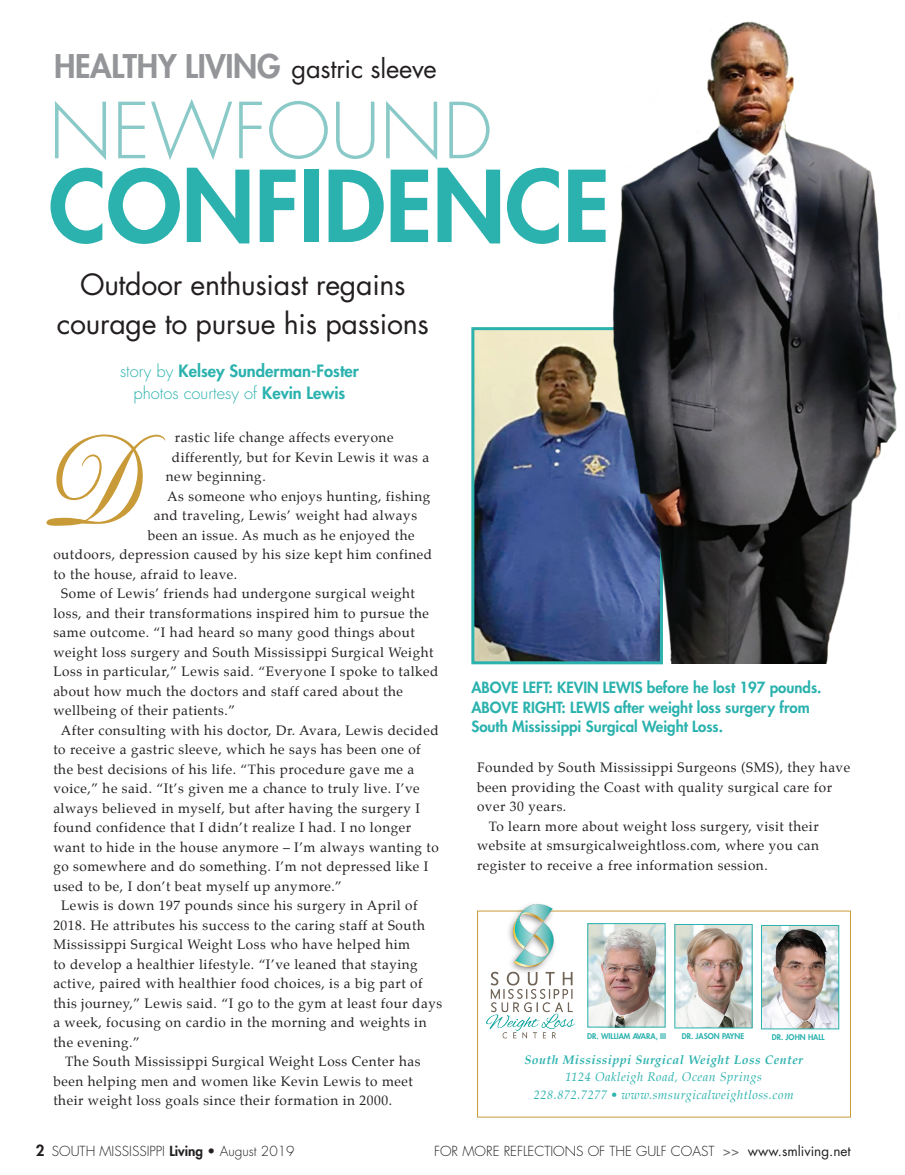
<style>
.page{position:relative;width:905px;height:1175px;background:#fff}
.page>*{position:absolute;margin:0;border:0;box-sizing:border-box;transform-origin:0 0}
.t1{font:800 96px "Futura";color:#2bb2ae}
.t2{font:300 75px "Futura";color:#89c9c7}
.t3{font:800 31.8px "Futura";letter-spacing:-.01em;color:#939598}
.t4{font:28.5px/39px "Futura";letter-spacing:-.01em;color:#231f20;text-align:center}
.t5{font:800 16.5px "Futura";color:#2bb2ae}
.t6{font:300 16.5px "Futura";color:#2bb2ae}
.t7{font:800 15px/19.5px "Futura";color:#2bb2ae}
.t8{font:13.5px/19.5px "Palatino";letter-spacing:.04em;color:#231f20}
.t9{font:300 13.5px "Futura";color:#231f20}
.t10{font:italic 12.3px "Palatino";letter-spacing:.04em;color:#2bb2ae}
.t11{font:italic 700 12.3px "Palatino";letter-spacing:.04em;color:#2bb2ae}
.t12{font:800 7.8px "Futura";color:#2bb2ae}
.s1{font-weight:400;font-size:25.5px;color:#231f20}
.s2{font-weight:300}
.s3{font-weight:800}
.s4{font-weight:800;font-size:15px}
.s5{font-weight:400;color:#6c6d70}
.s6{font-weight:400}
</style>
<div class="page">
<img style="left:505px;top:904px;width:51px;height:59px">
<img style="left:486px;top:963px;width:89px;height:76px">
<img style="left:589px;top:925px;width:74px;height:100px">
<div style="left:587px;top:923px;width:78px;height:104px;border:1px solid #2bb2ae"></div>
<img style="left:676px;top:926px;width:74px;height:100px">
<img style="left:763px;top:927px;width:74px;height:100px">
<div style="left:761px;top:925px;width:78px;height:104px;border:1px solid #2bb2ae"></div>
<img style="left:475px;top:331px;width:122px;height:329px">
<div style="left:471px;top:327px;width:192px;height:337px;border:3px solid #2bb2ae"></div>
<img style="left:597px;top:21px;width:300px;height:642px">
<p class="t3" style="left:54px;top:45px;width:384px">HEALTHY LIVING <span class="s1">gastric sleeve</span></p>
<p class="t2" style="left:49px;top:83px;width:445px">NEWFOUND</p>
<p class="t1" style="left:49px;top:142px;width:562px">CONFIDENCE</p>
<p class="t4" style="left:57px;top:265px;width:373px">Outdoor enthusiast regains courage to pursue his passions</p>
<p class="t5" style="left:120px;top:359px;width:240px"><span class="s2">story by</span> Kelsey Sunderman-Foster</p>
<p class="t6" style="left:133px;top:382px;width:213px">photos courtesy of <span class="s3">Kevin Lewis</span></p>
<p class="t8" style="left:175px;top:427px;width:220px">rastic life change affects everyone</p>
<p class="t8" style="left:172px;top:447px;width:259px">differently, but for Kevin Lewis it was a</p>
<p class="t8" style="left:166px;top:466px;width:101px">new beginning.</p>
<p class="t8" style="left:167px;top:486px;width:265px">As someone who enjoys hunting, fishing</p>
<p class="t8" style="left:154px;top:505px;width:264px">and traveling, Lewis’ weight had always</p>
<p class="t8" style="left:148px;top:525px;width:268px">been an issue. As much as he enjoyed the</p>
<p class="t8" style="left:53px;top:544px;width:380px">outdoors, depression caused by his size kept him confined</p>
<p class="t8" style="left:53px;top:564px;width:185px">to the house, afraid to leave.</p>
<p class="t8" style="left:53px;top:583px;width:386px;text-indent:8px">Some of Lewis’ friends had undergone surgical weight loss, and their transformations inspired him to pursue the same outcome. “I had heard so many good things about weight loss surgery and South Mississippi Surgical Weight Loss in particular,” Lewis said. “Everyone I spoke to talked about how much the doctors and staff cared about the wellbeing of their patients.”</p>
<p class="t8" style="left:53px;top:720px;width:387px;text-indent:7px">After consulting with his doctor, Dr. Avara, Lewis decided to receive a gastric sleeve, which he says has been one of the best decisions of his life. “This procedure gave me a voice,” he said. “It’s given me a chance to truly live. I’ve always believed in myself, but after having the surgery I found confidence that I didn’t realize I had. I no longer want to hide in the house anymore – I’m always wanting to go somewhere and do something. I’m not depressed like I used to be, I don’t beat myself up anymore.”</p>
<p class="t8" style="left:53px;top:895px;width:390px;text-indent:8px">Lewis is down 197 pounds since his surgery in April of 2018. He attributes his success to the caring staff at South Mississippi Surgical Weight Loss who have helped him<br>to develop a healthier lifestyle. “I’ve leaned that staying active, paired with healthier food choices, is a big part of this journey,” Lewis said. “I go to the gym at least four days a week, focusing on cardio in the morning and weights in the evening.”</p>
<p class="t8" style="left:53px;top:1051px;width:368px;text-indent:12px">The South Mississippi Surgical Weight Loss Center has been helping men and women like Kevin Lewis to meet their weight loss goals since their formation in 2000.</p>
<p class="t7" style="left:471px;top:677px;width:351px">ABOVE LEFT: KEVIN LEWIS before he lost 197 pounds.</p>
<p class="t7" style="left:471px;top:697px;width:340px">ABOVE RIGHT: LEWIS after weight loss surgery from<br>South Mississippi Surgical Weight Loss.</p>
<p class="t8" style="left:477px;top:757px;width:375px">Founded by South Mississippi Surgeons (SMS), they have been providing the Coast with quality surgical care for over 30 years.</p>
<p class="t8" style="left:477px;top:816px;width:343px;text-align:justify;text-indent:12px">To learn more about weight loss surgery, visit their website at smsurgicalweightloss.com, where you can register to receive a free information session.</p>
<p class="t12" style="left:587px;top:1030px;width:80px">DR. WILLIAM AVARA, III</p>
<p class="t12" style="left:681px;top:1031px;width:64px">DR. JASON PAYNE</p>
<p class="t12" style="left:771px;top:1031px;width:54px">DR. JOHN HALL</p>
<p class="t11" style="left:524px;top:1049px;width:280px">South Mississippi Surgical Weight Loss Center</p>
<p class="t10" style="left:565px;top:1067px;width:198px">1124 Oakleigh Road, Ocean Springs</p>
<p class="t10" style="left:534px;top:1085px;width:261px">228.872.7277 • www.smsurgicalweightloss.com</p>
<p class="t9" style="left:36px;top:1142px;width:260px"><span class="s4">2</span> SOUTH MISSISSIPPI <span class="s3">Living</span> • August 2019</p>
<p class="t9" style="left:434px;top:1142px;width:418px">FOR MORE REFLECTIONS OF THE GULF COAST <span class="s5">&gt;&gt;</span> <span class="s6">www.smliving.net</span></p>
</div>
